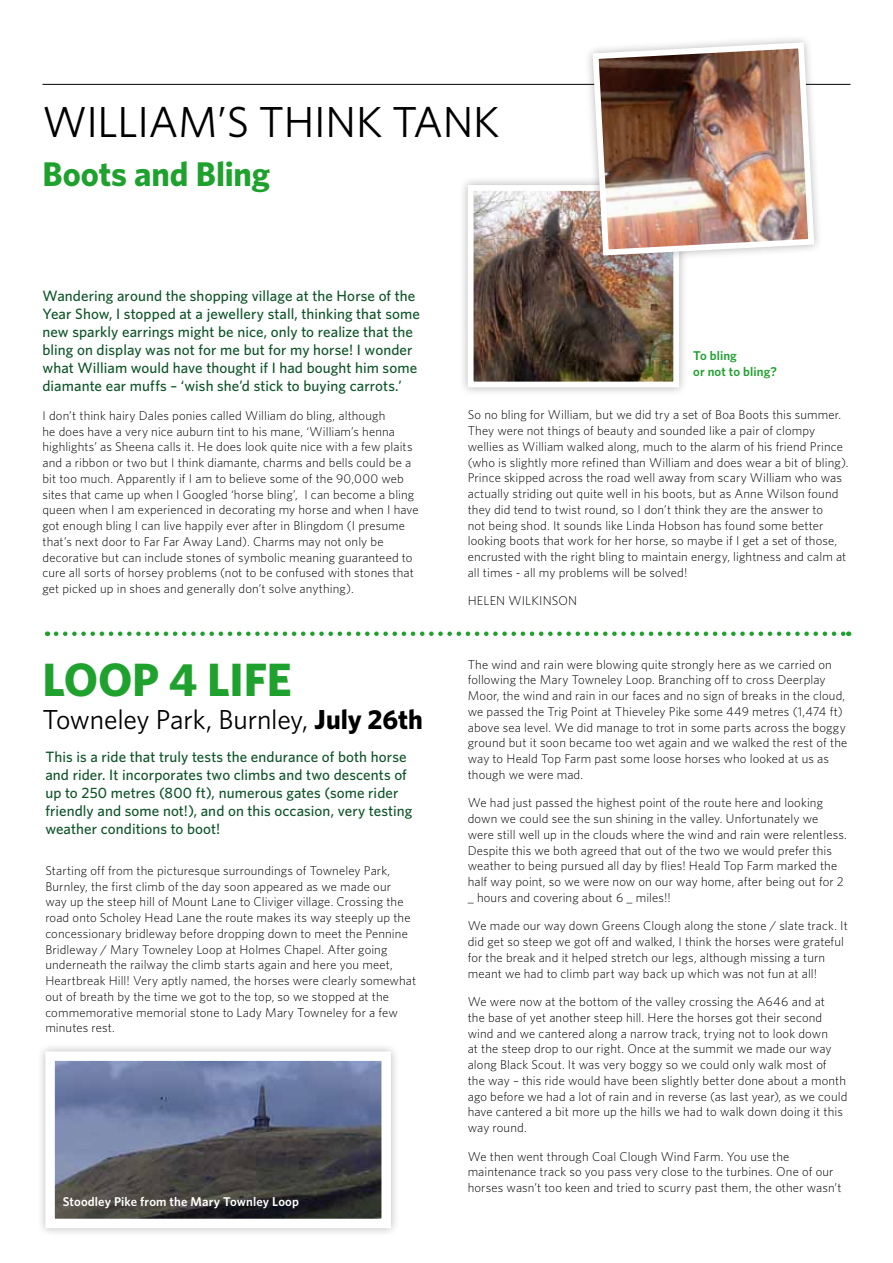
<style>
.page{position:relative;width:893px;height:1263px;background:#fff}
.page>*{position:absolute;margin:0;border:0;box-sizing:border-box;transform-origin:0 0}
.t1{font:700 46.8px "Whitney HTF";letter-spacing:-.005em;color:#1fa12e}
.t2{font:43.5px "Whitney HTF";letter-spacing:-.01em;color:#000}
.t3{font:700 34.35px "Whitney HTF";letter-spacing:-.005em;color:#1fa12e}
.t4{font:27.45px "Whitney HTF";color:#000}
.t5{font:500 15px/18px "Whitney HTF";letter-spacing:.005em;color:#0d5427}
.t6{font:300 12.75px/15.8px "Whitney HTF";letter-spacing:.01em;color:#000}
.t7{font:600 12.75px "Whitney HTF";letter-spacing:.01em;color:#fff}
.t8{font:600 12.75px/15.8px "Whitney HTF";letter-spacing:.01em;color:#1fa12e}
.s1{font-weight:700}
</style>
<div class="page">
<hr style="left:43px;top:84px;width:807px;height:1px;background:#000">
<svg style="left:56px;top:631px;width:793px;height:5px"></svg>
<div style="left:458px;top:176px;width:230px;height:220px;background:#000;opacity:.29"></div>
<img style="left:475px;top:192px;width:197px;height:188px">
<div style="left:468px;top:185px;width:211px;height:202px;border:6px solid #fff"></div>
<div style="left:583px;top:33px;width:239px;height:231px;background:#000;opacity:.29"></div>
<img style="left:590px;top:39px;width:227px;height:220px">
<div style="left:36px;top:1042px;width:363px;height:195px;background:#000;opacity:.29"></div>
<img style="left:55px;top:1061px;width:326px;height:157px">
<div style="left:45px;top:1051px;width:346px;height:177px;border:9px solid #fff"></div>
<h2 class="t2" style="left:43px;top:96px;width:459px">William’s Think Tank</h2>
<h3 class="t3" style="left:43px;top:153px;width:229px">Boots and Bling</h3>
<p class="t5" style="left:43px;top:287px;width:379px">Wandering around the shopping village at the Horse of the Year Show, I stopped at a jewellery stall, thinking that some new sparkly earrings might be nice, only to realize that the bling on display was not for me but for my horse! I wonder what William would have thought if I had bought him some diamante ear muffs – ‘wish she’d stick to buying carrots.’</p>
<p class="t6" style="left:43px;top:407px;width:378px">I don’t think hairy Dales ponies called William do bling, although<br>he does have a very nice auburn tint to his mane, ‘William’s henna highlights’ as Sheena calls it. He does look quite nice with a few plaits and a ribbon or two but I think diamante, charms and bells could be a bit too much. Apparently if I am to believe some of the 90,000 web sites that came up when I Googled ‘horse bling’, I can become a bling queen when I am experienced in decorating my horse and when I have got enough bling I can live happily ever after in Blingdom (I presume that’s next door to Far Far Away Land). Charms may not only be decorative but can include stones of symbolic meaning guaranteed to cure all sorts of horsey problems (not to be confused with stones that get picked up in shoes and generally don’t solve anything).</p>
<h1 class="t1" style="left:43px;top:651px;width:251px">LOOP 4 LIFE</h1>
<h3 class="t4" style="left:43px;top:703px;width:382px">Towneley Park, Burnley, <span class="s1">July 26th</span></h3>
<p class="t5" style="left:45px;top:747px;width:369px">This is a ride that truly tests the endurance of both horse and rider. It incorporates two climbs and two descents of up to 250 metres (800 ft), numerous gates (some rider friendly and some not!), and on this occasion, very testing weather conditions to boot!</p>
<p class="t6" style="left:45px;top:862px;width:372px">Starting off from the picturesque surroundings of Towneley Park, Burnley, the first climb of the day soon appeared as we made our<br>way up the steep hill of Mount Lane to Cliviger village. Crossing the road onto Scholey Head Lane the route makes its way steeply up the concessionary bridleway before dropping down to meet the Pennine Bridleway / Mary Towneley Loop at Holmes Chapel. After going underneath the railway the climb starts again and here you meet, Heartbreak Hill! Very aptly named, the horses were clearly somewhat out of breath by the time we got to the top, so we stopped at the commemorative memorial stone to Lady Mary Towneley for a few minutes rest.</p>
<p class="t7" style="left:63px;top:1194px;width:238px">Stoodley Pike from the Mary Townley Loop</p>
<p class="t8" style="left:693px;top:348px;width:85px">To bling<br>or not to bling?</p>
<p class="t6" style="left:468px;top:407px;width:382px">So no bling for William, but we did try a set of Boa Boots this summer.<br>They were not things of beauty and sounded like a pair of clompy wellies as William walked along, much to the alarm of his friend Prince (who is slightly more refined than William and does wear a bit of bling).<br>Prince skipped across the road well away from scary William who was actually striding out quite well in his boots, but as Anne Wilson found they did tend to twist round, so I don’t think they are the answer to<br>not being shod. It sounds like Linda Hobson has found some better looking boots that work for her horse, so maybe if I get a set of those, encrusted with the right bling to maintain energy, lightness and calm at all times - all my problems will be solved!</p>
<p class="t6" style="left:468px;top:593px;width:17px">Helen</p>
<p class="t6" style="left:508px;top:593px;width:68px">Wilkinson</p>
<p class="t6" style="left:468px;top:656px;width:381px">The wind and rain were blowing quite strongly here as we carried on following the Mary Towneley Loop. Branching off to cross Deerplay Moor, the wind and rain in our faces and no sign of breaks in the cloud, we passed the Trig Point at Thieveley Pike some 449 metres (1,474 ft) above sea level. We did manage to trot in some parts across the boggy ground but it soon became too wet again and we walked the rest of the way to Heald Top Farm past some loose horses who looked at us as though we were mad.</p>
<p class="t6" style="left:468px;top:795px;width:381px">We had just passed the highest point of the route here and looking down we could see the sun shining in the valley. Unfortunately we were still well up in the clouds where the wind and rain were relentless.<br>Despite this we both agreed that out of the two we would prefer this weather to being pursued all day by flies! Heald Top Farm marked the half way point, so we were now on our way home, after being out for 2 _ hours and covering about 6 _ miles!!</p>
<p class="t6" style="left:468px;top:918px;width:382px">We made our way down Greens Clough along the stone / slate track. It did get so steep we got off and walked, I think the horses were grateful for the break and it helped stretch our legs, although missing a turn meant we had to climb part way back up which was not fun at all!</p>
<p class="t6" style="left:468px;top:994px;width:381px">We were now at the bottom of the valley crossing the A646 and at<br>the base of yet another steep hill. Here the horses got their second wind and we cantered along a narrow track, trying not to look down<br>at the steep drop to our right. Once at the summit we made our way along Black Scout. It was very boggy so we could only walk most of<br>the way – this ride would have been slightly better done about a month ago before we had a lot of rain and in reverse (as last year), as we could have cantered a bit more up the hills we had to walk down doing it this way round.</p>
<p class="t6" style="left:468px;top:1148px;width:375px">We then went through Coal Clough Wind Farm. You use the maintenance track so you pass very close to the turbines. One of our horses wasn’t too keen and tried to scurry past them, the other wasn’t</p>
</div>
